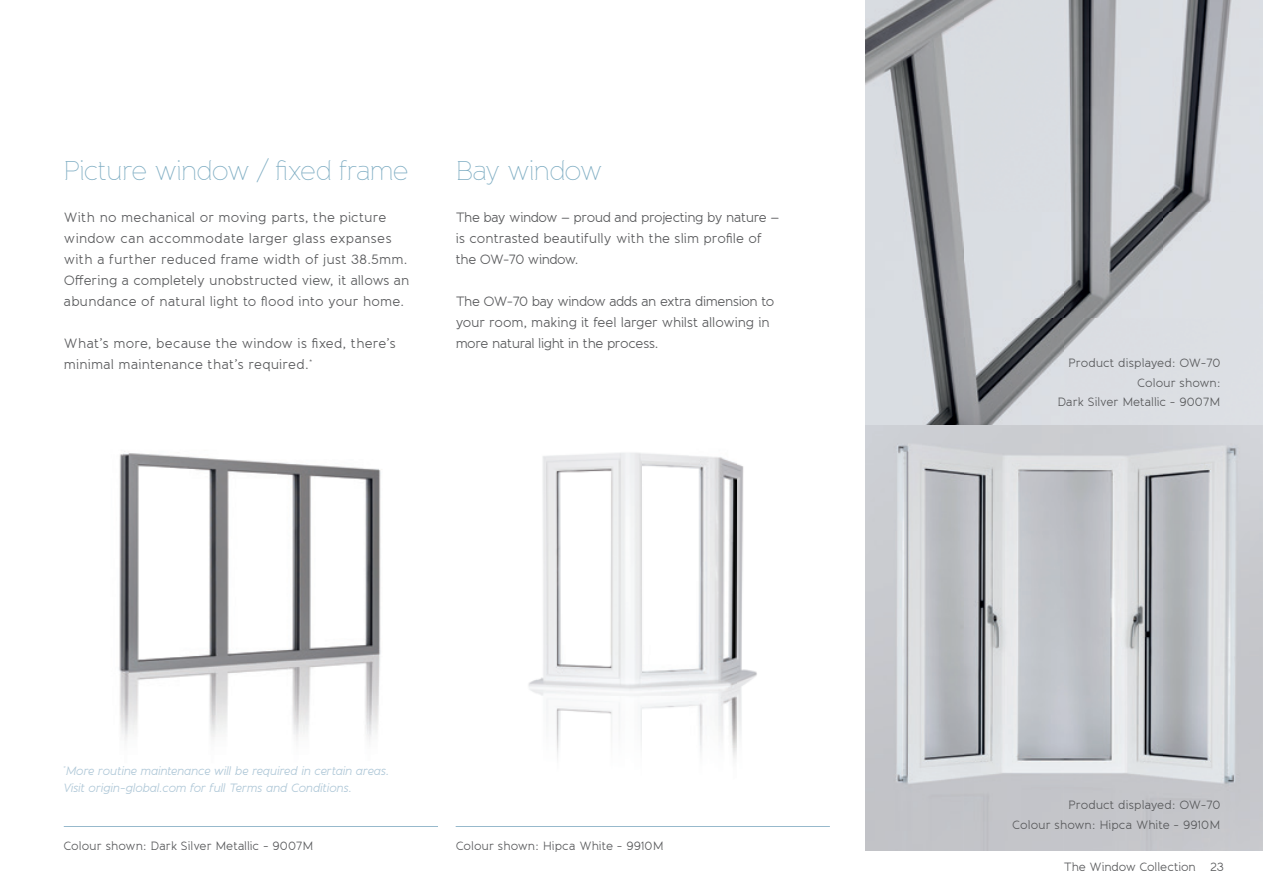
<style>
.page{position:relative;width:1263px;height:893px;background:#fff}
.page>*{position:absolute;margin:0;border:0;box-sizing:border-box;transform-origin:0 0}
.t1{font:100 27px "Banda";letter-spacing:-.04em;color:#7dacc2}
.t2{font:13.5px/21px "Banda";color:#57585a}
.t3{font:13.5px/21px "Banda";letter-spacing:-.03em;color:#57585a}
.t4{font:13.5px/21px "Banda";letter-spacing:-.02em;color:#57585a}
.t5{font:12px/19.5px "Banda";letter-spacing:-.005em;color:#57585a;text-align:right}
.t6{font:italic 12px/16.5px "Banda";letter-spacing:-.035em;color:#aec7d7}
</style>
<div class="page">
<img style="left:528px;top:453px;width:229px;height:305px">
<img style="left:119px;top:451px;width:262px;height:291px">
<img style="left:865px;top:0;width:398px;height:425px">
<svg style="left:865px;top:425px;width:398px;height:425px;background:#c4c6ca"></svg>
<hr style="left:64px;top:826px;width:374px;height:1px;background:#97b9cc">
<hr style="left:456px;top:826px;width:374px;height:1px;background:#97b9cc">
<h1 class="t1" style="left:63px;top:155px;width:347px">Picture window / fixed frame</h1>
<h1 class="t1" style="left:455px;top:155px;width:149px">Bay window</h1>
<p class="t2" style="left:64px;top:207px;width:347px">With no mechanical or moving parts, the picture window can accommodate larger glass expanses with a further reduced frame width of just 38.5mm.<br>Offering a completely unobstructed view, it allows an abundance of natural light to flood into your home.</p>
<p class="t2" style="left:64px;top:333px;width:333px">What’s more, because the window is fixed, there’s minimal maintenance that’s required.<sup>*</sup></p>
<p class="t4" style="left:456px;top:207px;width:325px">The bay window – proud and projecting by nature – is contrasted beautifully with the slim profile of the OW-70 window.</p>
<p class="t3" style="left:456px;top:291px;width:320px">The OW-70 bay window adds an extra dimension to your room, making it feel larger whilst allowing in more natural light in the process.</p>
<p class="t5" style="left:1057px;top:353px;width:165px">Product displayed: OW-70<br>Colour shown:<br>Dark Silver Metallic - 9007M</p>
<p class="t6" style="left:62px;top:763px;width:328px"><sup>*</sup>More routine maintenance will be required in certain areas.<br>Visit origin-global.com for full Terms and Conditions.</p>
<p class="t5" style="left:1012px;top:795px;width:210px">Product displayed: OW-70<br>Colour shown: Hipca White - 9910M</p>
<p class="t5" style="left:63px;top:836px;width:252px">Colour shown: Dark Silver Metallic - 9007M</p>
<p class="t5" style="left:456px;top:836px;width:210px">Colour shown: Hipca White - 9910M</p>
<p class="t5" style="left:1064px;top:857px;width:162px">The Window Collection 23</p>
</div>
